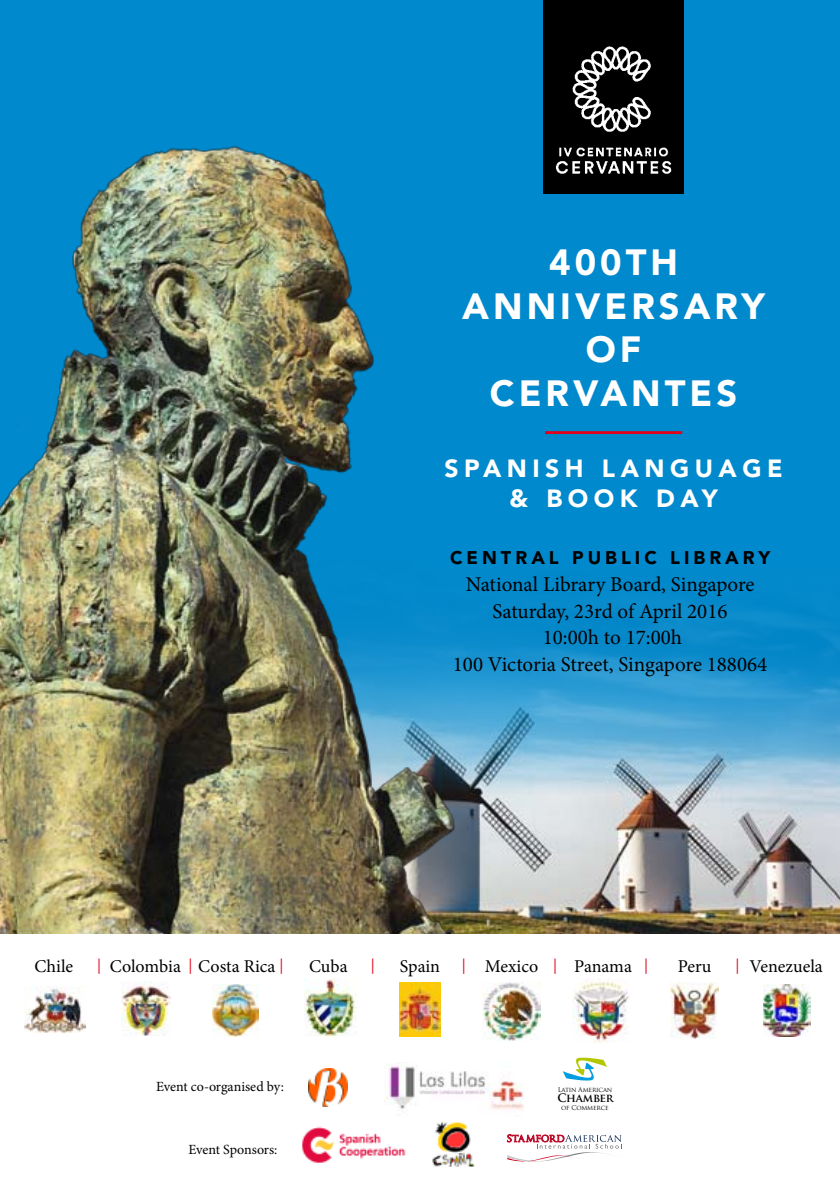
<style>
.page{position:relative;width:840px;height:1191px;background:#fff}
.page>*{position:absolute;margin:0;border:0;box-sizing:border-box;transform-origin:0 0}
.t1{font:900 36.2px/43.4px "Avenir";letter-spacing:.11em;color:#fff;text-align:center}
.t2{font:900 24.6px/29.6px "Avenir";letter-spacing:.22em;color:#fff}
.t3{font:21px/26.6px "Minion Pro";color:#000;text-align:center}
.t4{font:900 18.2px "Avenir";letter-spacing:.22em;color:#000}
.t5{font:18px "Minion Pro";color:#000}
.t6{font:15.4px "Minion Pro";color:#e2001a}
.t7{font:14px "Minion Pro";letter-spacing:-.01em;color:#000}
.t8{font:700 11.4px "Trajan Pro";letter-spacing:-.025em;color:#000}
.t9{font:6.4px "Trajan Pro";letter-spacing:-.025em;color:#000}
.s1{font-size:15.4px;color:#e2001a}
</style>
<div class="page">
<div style="left:0;top:0;width:839px;height:920px;background:#0089cc"></div>
<img style="left:470px;top:602px;width:369px;height:331px">
<img style="left:0;top:146px;width:470px;height:787px">
<div style="left:543px;top:0;width:140px;height:193px;background:#000"></div>
<img style="left:555px;top:46px;width:117px;height:128px">
<hr style="left:544px;top:431px;width:137px;height:3px;background:#e2001a">
<img style="left:572px;top:980px;width:57px;height:62px">
<img style="left:24px;top:986px;width:62px;height:47px">
<img style="left:122px;top:981px;width:48px;height:54px">
<img style="left:213px;top:985px;width:45px;height:51px">
<img style="left:304px;top:978px;width:52px;height:58px">
<img style="left:399px;top:982px;width:41px;height:54px">
<img style="left:482px;top:982px;width:58px;height:58px">
<img style="left:670px;top:982px;width:48px;height:56px">
<img style="left:763px;top:985px;width:46px;height:51px">
<img style="left:308px;top:1068px;width:39px;height:38px">
<img style="left:384px;top:1062px;width:140px;height:48px">
<svg style="left:563px;top:1057px;width:43px;height:23px"></svg>
<img style="left:432px;top:1121px;width:43px;height:45px">
<img style="left:302px;top:1126px;width:103px;height:37px">
<svg style="left:507px;top:1134px;width:114px;height:28px"></svg>
<h1 class="t1" style="left:462px;top:241px;width:304px">400TH<br>ANNIVERSARY<br>OF<br>CERVANTES</h1>
<p class="t2" style="left:444px;top:454px;width:82px">SPANISH</p>
<p class="t2" style="left:509px;top:454px;width:271px;text-indent:92px">LAN GUAGE &amp; BOO K DAY</p>
<p class="t4" style="left:450px;top:547px;width:33px">CENTR</p>
<p class="t4" style="left:531px;top:547px;width:226px">AL PUBLI C LI BRARY</p>
<p class="t3" style="left:452px;top:571px;width:316px">National Library Board, Singapore<br>Saturday, 23rd of April 2016<br>10:00h to 17:00h<br>100 Victoria Street, Singapore 188064</p>
<p class="t5" style="left:34px;top:954px;width:40px">Chile</p>
<p class="t5" style="left:97px;top:954px;width:188px"><span class="s1">|</span> Colombia <span class="s1">|</span> Costa Rica <span class="s1">|</span></p>
<p class="t5" style="left:309px;top:954px;width:40px">Cuba</p>
<p class="t6" style="left:370px;top:954px;width:6px">|</p>
<p class="t5" style="left:399px;top:954px;width:250px">Spain <span class="s1">|</span> Mexico <span class="s1">|</span> Panama <span class="s1">|</span></p>
<p class="t5" style="left:677px;top:954px;width:35px">Peru</p>
<p class="t5" style="left:735px;top:954px;width:89px"><span class="s1">|</span> Venezuela</p>
<p class="t7" style="left:156px;top:1077px;width:129px">Event co-organised by:</p>
<p class="t9" style="left:557px;top:1085px;width:56px">Latin American</p>
<p class="t8" style="left:557px;top:1090px;width:57px">CHAMBER</p>
<p class="t9" style="left:561px;top:1103px;width:49px">of Commerce</p>
<p class="t7" style="left:188px;top:1139px;width:90px">Event Sponsors:</p>
</div>
